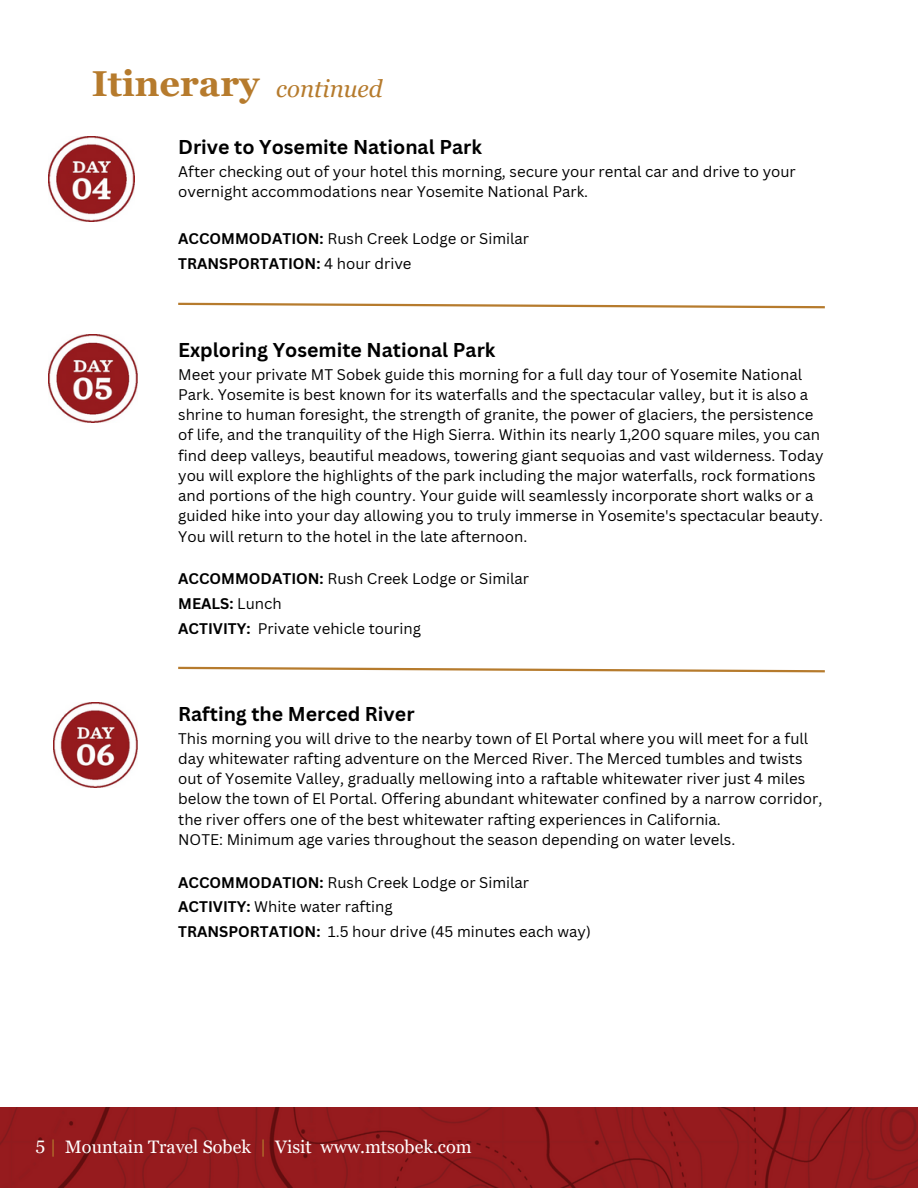
<style>
.page{position:relative;width:918px;height:1188px;background:#fff}
.page>*{position:absolute;margin:0;border:0;box-sizing:border-box;transform-origin:0 0}
.t1{font:700 36px "Georgia Pro";color:#b67b2d}
.t2{font:italic 24px "Georgia Pro";color:#b67b2d}
.t3{font:700 19.5px "Canva Sans";color:#000}
.t4{font:18px "Georgia Pro";color:#fff}
.t5{font:15px/20.2px "Canva Sans";color:#000}
.t6{font:700 15px "Canva Sans";color:#000}
.s1{font-weight:700}
.s2{font-weight:400}
.s3{color:#b67b2d}
</style>
<div class="page">
<img style="left:0;top:1107px;width:918px;height:81px">
<svg style="left:178px;top:302px;width:647px;height:7px"></svg>
<img style="left:49px;top:136px;width:85px;height:86px">
<img style="left:49px;top:334px;width:89px;height:89px">
<svg style="left:178px;top:666px;width:647px;height:7px"></svg>
<img style="left:53px;top:703px;width:85px;height:84px">
<p class="t1" style="left:92px;top:63px;width:169px">Itinerary</p>
<p class="t2" style="left:276px;top:75px;width:108px">continued</p>
<p class="t3" style="left:178px;top:134px;width:305px">Drive to Yosemite National Park</p>
<p class="t5" style="left:178px;top:161px;width:619px">After checking out of your hotel this morning, secure your rental car and drive to your overnight accommodations near Yosemite National Park.</p>
<p class="t5" style="left:178px;top:229px;width:352px"><span class="s1">ACCOMMODATION:</span> Rush Creek Lodge or Similar</p>
<p class="t6" style="left:178px;top:253px;width:235px">TRANSPORTATION: <span class="s2">4 hour drive</span></p>
<p class="t3" style="left:178px;top:336px;width:319px">Exploring Yosemite National Park</p>
<p class="t5" style="left:178px;top:364px;width:647px">Meet your private MT Sobek guide this morning for a full day tour of Yosemite National Park. Yosemite is best known for its waterfalls and the spectacular valley, but it is also a shrine to human foresight, the strength of granite, the power of glaciers, the persistence of life, and the tranquility of the High Sierra. Within its nearly 1,200 square miles, you can find deep valleys, beautiful meadows, towering giant sequoias and vast wilderness. Today you will explore the highlights of the park including the major waterfalls, rock formations and portions of the high country. Your guide will seamlessly incorporate short walks or a guided hike into your day allowing you to truly immerse in Yosemite's spectacular beauty.<br>You will return to the hotel in the late afternoon.</p>
<p class="t5" style="left:178px;top:568px;width:352px"><span class="s1">ACCOMMODATION:</span> Rush Creek Lodge or Similar</p>
<p class="t6" style="left:178px;top:593px;width:105px">MEALS: <span class="s2">Lunch</span></p>
<p class="t6" style="left:178px;top:618px;width:74px">ACTIVITY:</p>
<p class="t5" style="left:258px;top:618px;width:165px">Private vehicle touring</p>
<p class="t3" style="left:178px;top:700px;width:238px">Rafting the Merced River</p>
<p class="t5" style="left:178px;top:728px;width:646px">This morning you will drive to the nearby town of El Portal where you will meet for a full day whitewater rafting adventure on the Merced River. The Merced tumbles and twists out of Yosemite Valley, gradually mellowing into a raftable whitewater river just 4 miles below the town of El Portal. Offering abundant whitewater confined by a narrow corridor, the river offers one of the best whitewater rafting experiences in California.</p>
<p class="t5" style="left:178px;top:829px;width:559px">NOTE: Minimum age varies throughout the season depending on water levels.</p>
<p class="t5" style="left:178px;top:872px;width:352px"><span class="s1">ACCOMMODATION:</span> Rush Creek Lodge or Similar</p>
<p class="t5" style="left:178px;top:896px;width:216px"><span class="s1">ACTIVITY:</span> White water rafting</p>
<h3 class="t5" style="left:178px;top:921px;width:414px"><span class="s1">TRANSPORTATION:</span> 1.5 hour drive (45 minutes each way)</h3>
<p class="t4" style="left:35px;top:1137px;width:278px">5 <span class="s3">|</span> Mountain Travel Sobek <span class="s3">|</span> Visit</p>
<p class="t4" style="left:321px;top:1137px;width:153px">www.mtsobek.com</p>
</div>
